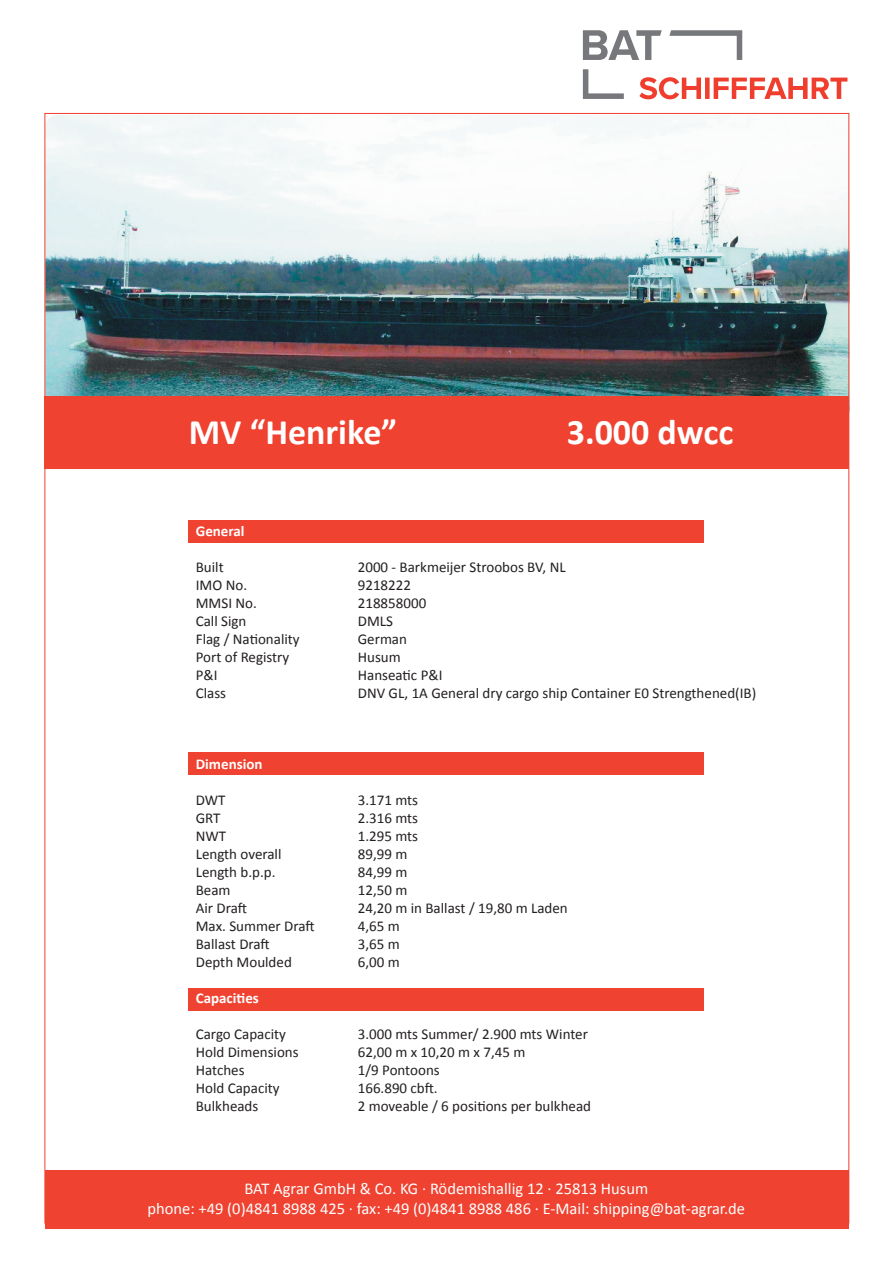
<style>
.page{position:relative;width:893px;height:1263px;background:#fff}
.page>*{position:absolute;margin:0;border:0;box-sizing:border-box;transform-origin:0 0}
.t1{font:700 36px "Calibri";color:#fff}
.t2{font:16.5px/19.8px "Calibri";color:#fff;text-align:center}
.t3{font:15px/18px "Calibri";color:#231f20}
.t4{font:700 15px "Calibri";color:#fff}
</style>
<div class="page">
<img style="left:47px;top:115px;width:803px;height:297px">
<div style="left:45px;top:1170px;width:804px;height:59px;background:#ef4230"></div>
<div style="left:45px;top:396px;width:804px;height:73px;background:#ef4230"></div>
<svg style="left:583px;top:30px;width:264px;height:69px"></svg>
<div style="left:189px;top:752px;width:515px;height:23px;background:#ef4230"></div>
<div style="left:189px;top:988px;width:515px;height:23px;background:#ef4230"></div>
<div style="left:189px;top:520px;width:515px;height:23px;background:#ef4230"></div>
<h1 class="t1" style="left:189px;top:409px;width:210px">MV “Henrike”</h1>
<h1 class="t1" style="left:567px;top:409px;width:168px">3.000 dwcc</h1>
<p class="t4" style="left:196px;top:522px;width:50px">General</p>
<p class="t3" style="left:196px;top:558px;width:105px">Built<br>IMO No.<br>MMSI No.<br>Call Sign<br>Flag / Nationality<br>Port of Registry<br>P&amp;I<br>Class</p>
<p class="t3" style="left:358px;top:558px;width:400px">2000 - Barkmeijer Stroobos BV, NL<br>9218222<br>218858000<br>DMLS<br>German<br>Husum<br>Hanseatic P&amp;I<br>DNV GL, 1A General dry cargo ship Container E0 Strengthened(IB)</p>
<p class="t4" style="left:196px;top:754px;width:68px">Dimension</p>
<p class="t3" style="left:196px;top:791px;width:31px">DWT</p>
<p class="t3" style="left:358px;top:791px;width:62px">3.171 mts</p>
<p class="t3" style="left:196px;top:809px;width:26px">GRT</p>
<p class="t3" style="left:358px;top:809px;width:62px">2.316 mts</p>
<p class="t3" style="left:196px;top:827px;width:32px">NWT</p>
<p class="t3" style="left:358px;top:827px;width:62px">1.295 mts</p>
<p class="t3" style="left:196px;top:845px;width:87px">Length overall</p>
<p class="t3" style="left:358px;top:845px;width:51px">89,99 m</p>
<p class="t3" style="left:196px;top:863px;width:81px">Length b.p.p.</p>
<p class="t3" style="left:358px;top:863px;width:51px">84,99 m</p>
<p class="t3" style="left:196px;top:881px;width:36px">Beam</p>
<p class="t3" style="left:358px;top:881px;width:51px">12,50 m</p>
<p class="t3" style="left:196px;top:899px;width:53px">Air Draft</p>
<p class="t3" style="left:358px;top:899px;width:211px">24,20 m in Ballast / 19,80 m Laden</p>
<p class="t3" style="left:196px;top:917px;width:120px">Max. Summer Draft</p>
<p class="t3" style="left:358px;top:917px;width:43px">4,65 m</p>
<p class="t3" style="left:196px;top:935px;width:76px">Ballast Draft</p>
<p class="t3" style="left:358px;top:935px;width:43px">3,65 m</p>
<p class="t3" style="left:196px;top:953px;width:98px">Depth Moulded</p>
<p class="t3" style="left:358px;top:953px;width:43px">6,00 m</p>
<p class="t4" style="left:196px;top:988px;width:65px">Capacities</p>
<p class="t3" style="left:196px;top:1025px;width:92px">Cargo Capacity</p>
<p class="t3" style="left:358px;top:1025px;width:232px">3.000 mts Summer/ 2.900 mts Winter</p>
<p class="t3" style="left:196px;top:1043px;width:104px">Hold Dimensions</p>
<p class="t3" style="left:358px;top:1043px;width:169px">62,00 m x 10,20 m x 7,45 m</p>
<p class="t3" style="left:196px;top:1061px;width:50px">Hatches</p>
<p class="t3" style="left:358px;top:1061px;width:83px">1/9 Pontoons</p>
<p class="t3" style="left:196px;top:1079px;width:85px">Hold Capacity</p>
<p class="t3" style="left:358px;top:1079px;width:81px">166.890 cbft.</p>
<p class="t3" style="left:196px;top:1097px;width:64px">Bulkheads</p>
<p class="t3" style="left:358px;top:1097px;width:235px">2 moveable / 6 positions per bulkhead</p>
<p class="t2" style="left:148px;top:1179px;width:599px">BAT Agrar GmbH &amp; Co. KG · Rödemishallig 12 · 25813 Husum<br>phone: +49 (0)4841 8988 425 · fax: +49 (0)4841 8988 486 · E-Mail: shipping@bat-agrar.de</p>
</div>
